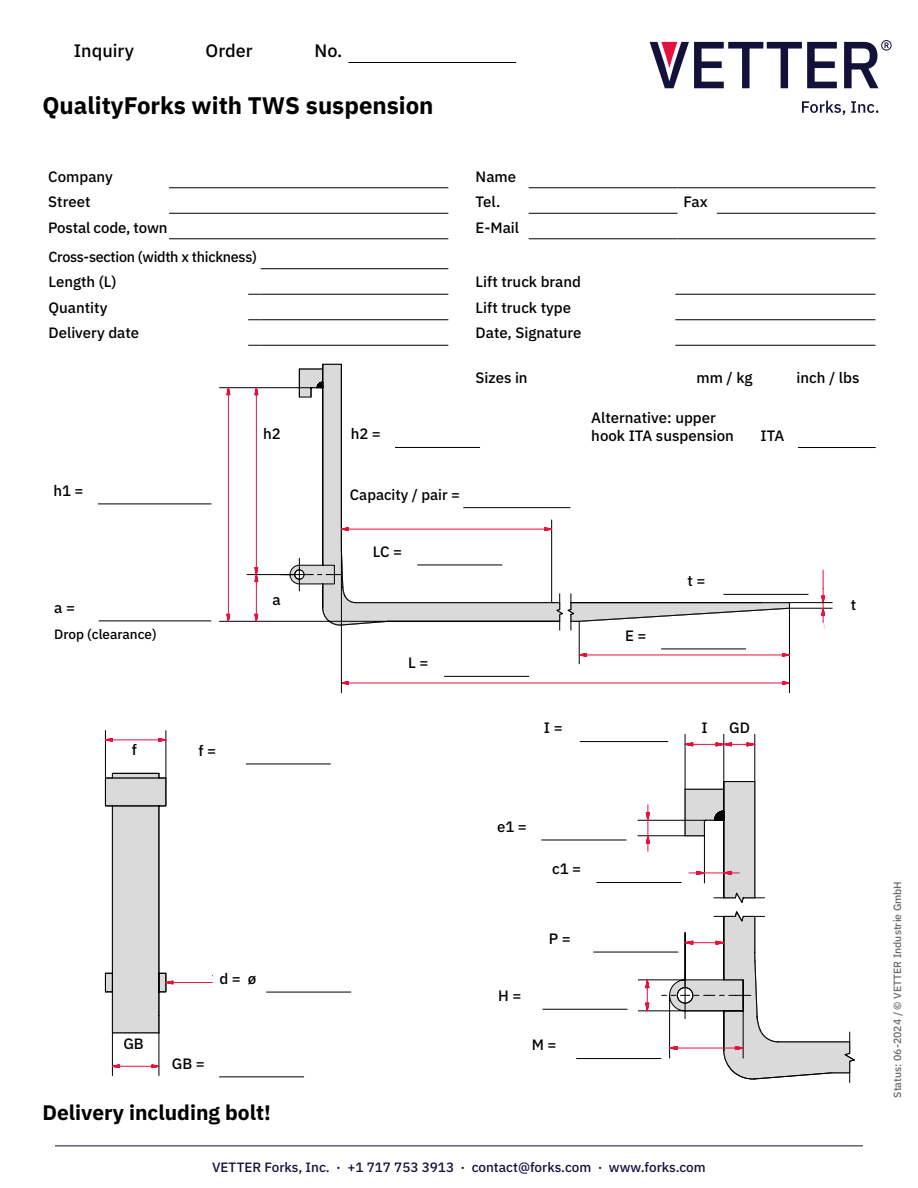
<style>
.page{position:relative;width:918px;height:1188px;background:#fff}
.page>*{position:absolute;margin:0;border:0;box-sizing:border-box;transform-origin:0 0}
.t1{font:700 24px "IBM Plex Sans";color:#000}
.t2{font:700 21px "IBM Plex Sans";color:#000}
.t3{font:500 18px "IBM Plex Sans";color:#000}
.t4{font:500 15px/25.5px "IBM Plex Sans";color:#000}
.t5{font:500 14.7px "IBM Plex Sans";letter-spacing:-.02em;color:#000}
.t6{font:500 13.5px "IBM Plex Sans";color:#131139}
.t7{font:500 13.5px "IBM Plex Sans";color:#000}
.t8{font:500 10.5px "IBM Plex Sans";color:#69666a}
</style>
<div class="page">
<hr style="left:348px;top:62px;width:168px;height:1px;background:#000">
<hr style="left:169px;top:187px;width:279px;height:1px;background:#000">
<hr style="left:169px;top:213px;width:279px;height:1px;background:#000">
<hr style="left:169px;top:238px;width:279px;height:1px;background:#000">
<hr style="left:529px;top:187px;width:149px;height:1px;background:#000">
<hr style="left:678px;top:187px;width:39px;height:1px;background:#000">
<hr style="left:717px;top:187px;width:158px;height:1px;background:#000">
<hr style="left:529px;top:213px;width:149px;height:1px;background:#000">
<hr style="left:529px;top:238px;width:149px;height:1px;background:#000">
<hr style="left:678px;top:238px;width:39px;height:1px;background:#000">
<hr style="left:717px;top:238px;width:158px;height:1px;background:#000">
<hr style="left:717px;top:213px;width:158px;height:1px;background:#000">
<hr style="left:675px;top:294px;width:200px;height:1px;background:#000">
<hr style="left:675px;top:319px;width:200px;height:1px;background:#000">
<hr style="left:675px;top:345px;width:200px;height:1px;background:#000">
<hr style="left:261px;top:268px;width:187px;height:1px;background:#000">
<svg style="left:248px;top:294px;width:13px;height:1px"></svg>
<hr style="left:261px;top:294px;width:187px;height:1px;background:#000">
<svg style="left:248px;top:319px;width:13px;height:1px"></svg>
<hr style="left:261px;top:319px;width:187px;height:1px;background:#000">
<svg style="left:248px;top:345px;width:13px;height:1px"></svg>
<hr style="left:261px;top:345px;width:187px;height:1px;background:#000">
<svg style="left:650px;top:42px;width:187px;height:46px"></svg>
<svg style="left:844px;top:40px;width:48px;height:48px"></svg>
<svg style="left:802px;top:101px;width:43px;height:14px"></svg>
<svg style="left:851px;top:101px;width:27px;height:12px"></svg>
<hr style="left:55px;top:1145px;width:808px;height:1px;background:#131139">
<hr style="left:798px;top:447px;width:78px;height:1px;background:#000">
<hr style="left:580px;top:741px;width:88px;height:1px;background:#000">
<hr style="left:541px;top:840px;width:85px;height:1px;background:#000">
<hr style="left:596px;top:882px;width:86px;height:1px;background:#000">
<hr style="left:593px;top:952px;width:85px;height:1px;background:#000">
<hr style="left:576px;top:1058px;width:85px;height:1px;background:#000">
<hr style="left:542px;top:1009px;width:86px;height:1px;background:#000">
<svg style="left:645px;top:742px;width:209px;height:337px"></svg>
<hr style="left:99px;top:620px;width:112px;height:1px;background:#000">
<hr style="left:98px;top:503px;width:114px;height:1px;background:#000">
<svg style="left:226px;top:387px;width:33px;height:235px"></svg>
<svg style="left:283px;top:364px;width:542px;height:321px"></svg>
<hr style="left:266px;top:992px;width:85px;height:1px;background:#000">
<hr style="left:219px;top:1077px;width:85px;height:1px;background:#000">
<svg style="left:104px;top:730px;width:109px;height:346px"></svg>
<hr style="left:246px;top:764px;width:85px;height:1px;background:#000">
<p class="t3" style="left:74px;top:36px;width:62px">Inquiry</p>
<p class="t3" style="left:206px;top:36px;width:49px">Order</p>
<p class="t3" style="left:315px;top:36px;width:29px">No.</p>
<h1 class="t1" style="left:43px;top:87px;width:393px">QualityForks with TWS suspension</h1>
<p class="t4" style="left:48px;top:162px;width:121px">Company<br>Street<br>Postal code, town</p>
<p class="t4" style="left:476px;top:162px;width:42px">Name<br>Tel.</p>
<p class="t4" style="left:476px;top:213px;width:45px">E-Mail</p>
<p class="t5" style="left:48px;top:245px;width:210px">Cross-section (width x thickness)</p>
<p class="t4" style="left:48px;top:268px;width:92px">Length (L)<br>Quantity<br>Delivery date</p>
<p class="t4" style="left:476px;top:268px;width:107px">Lift truck brand<br>Lift truck type<br>Date, Signature</p>
<p class="t4" style="left:684px;top:188px;width:26px">Fax</p>
<p class="t4" style="left:476px;top:363px;width:54px">Sizes in</p>
<p class="t4" style="left:697px;top:363px;width:57px">mm / kg</p>
<p class="t4" style="left:797px;top:363px;width:64px">inch / lbs</p>
<p class="t4" style="left:263px;top:419px;width:19px">h2</p>
<p class="t4" style="left:351px;top:420px;width:32px">h2 =</p>
<p class="t4" style="left:591px;top:408px;width:144px;line-height:18px">Alternative: upper hook ITA suspension</p>
<p class="t4" style="left:761px;top:421px;width:25px">ITA</p>
<p class="t4" style="left:53px;top:476px;width:32px">h1 =</p>
<p class="t4" style="left:350px;top:481px;width:112px">Capacity / pair =</p>
<p class="t4" style="left:373px;top:537px;width:31px">LC =</p>
<p class="t4" style="left:688px;top:567px;width:20px">t =</p>
<p class="t4" style="left:54px;top:593px;width:22px">a =</p>
<p class="t4" style="left:273px;top:586px;width:10px">a</p>
<p class="t4" style="left:851px;top:591px;width:7px">t</p>
<p class="t7" style="left:54px;top:624px;width:104px">Drop (clearance)</p>
<p class="t4" style="left:625px;top:621px;width:23px">E =</p>
<p class="t4" style="left:408px;top:649px;width:22px">L =</p>
<p class="t4" style="left:544px;top:714px;width:20px">I =</p>
<p class="t4" style="left:702px;top:714px;width:8px">I</p>
<p class="t4" style="left:729px;top:714px;width:22px">GD</p>
<p class="t4" style="left:132px;top:736px;width:7px">f</p>
<p class="t4" style="left:199px;top:736px;width:19px">f =</p>
<p class="t4" style="left:123px;top:1030px;width:22px">GB</p>
<p class="t4" style="left:219px;top:964px;width:39px">d = ø</p>
<p class="t4" style="left:172px;top:1049px;width:34px">GB =</p>
<h2 class="t2" style="left:43px;top:1095px;width:230px">Delivery including bolt!</h2>
<p class="t4" style="left:497px;top:812px;width:31px">e1 =</p>
<p class="t4" style="left:498px;top:982px;width:25px">H =</p>
<p class="t4" style="left:552px;top:855px;width:31px">c1 =</p>
<p class="t4" style="left:549px;top:924px;width:23px">P =</p>
<p class="t4" style="left:532px;top:1031px;width:26px">M =</p>
<p class="t6" style="left:212px;top:1157px;width:495px">VETTER Forks, Inc. · +1 717 753 3913 · contact@forks.com · www.forks.com</p>
<p class="t8" style="left:889px;top:1098px;width:218px;rotate:-90deg">Status: 06-2024 / © VETTER Industrie GmbH</p>
</div>
